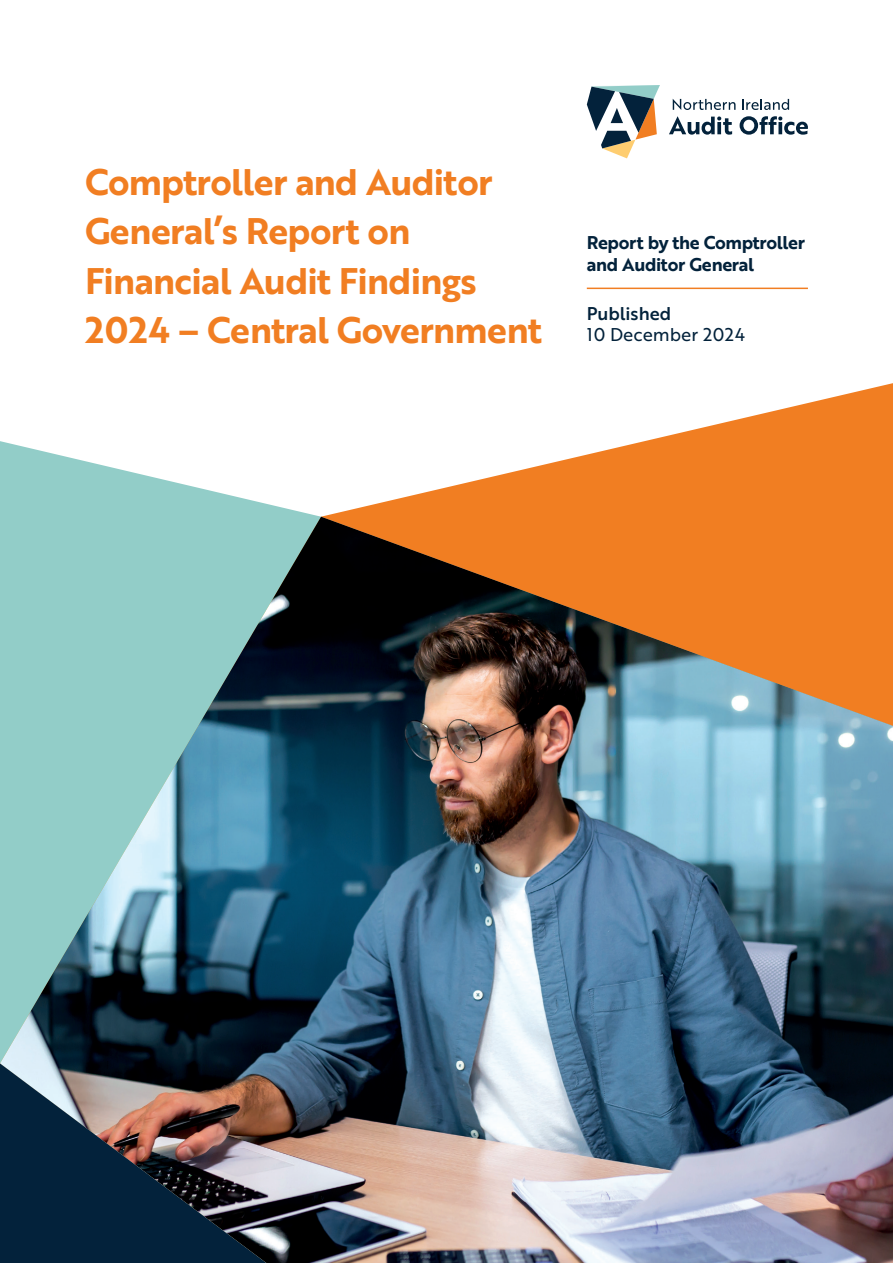
<style>
.page{position:relative;width:893px;height:1263px;background:#fff}
.page>*{position:absolute;margin:0;border:0;box-sizing:border-box;transform-origin:0 0}
.t1{font:36px/49.5px "Brother 1816 Bold";letter-spacing:-.02em;color:#f17e22}
.t2{font:18px/21.6px "Brother 1816 Bold";letter-spacing:-.02em;color:#03223b}
.t3{font:18px "Brother 1816 Regular";letter-spacing:.005em;color:#03223b}
.t4{font:500 18px "Brother 1816";color:#03223b}
</style>
<div class="page">
<svg style="left:0;top:441px;width:321px;height:76px"></svg>
<svg style="left:321px;top:383px;width:572px;height:134px"></svg>
<img style="left:0;top:517px;width:893px;height:746px">
<img style="left:0;top:1063px;width:266px;height:200px">
<hr style="left:587px;top:288px;width:221px;height:1px;background:#f17e22">
<svg style="left:669px;top:116px;width:63px;height:19px"></svg>
<svg style="left:740px;top:116px;width:68px;height:19px"></svg>
<svg style="left:673px;top:99px;width:62px;height:11px"></svg>
<svg style="left:742px;top:99px;width:47px;height:11px"></svg>
<svg style="left:587px;top:85px;width:73px;height:73px"></svg>
<p class="t1" style="left:85px;top:156px;width:459px">Comptroller and Auditor<br>General’s Report on<br>Financial Audit Findings<br>2024 – Central Government</p>
<p class="t2" style="left:587px;top:231px;width:220px">Report by the Comptroller and Auditor General</p>
<p class="t4" style="left:587px;top:300px;width:86px">Published</p>
<p class="t3" style="left:587px;top:321px;width:159px">10 December 2024</p>
</div>
